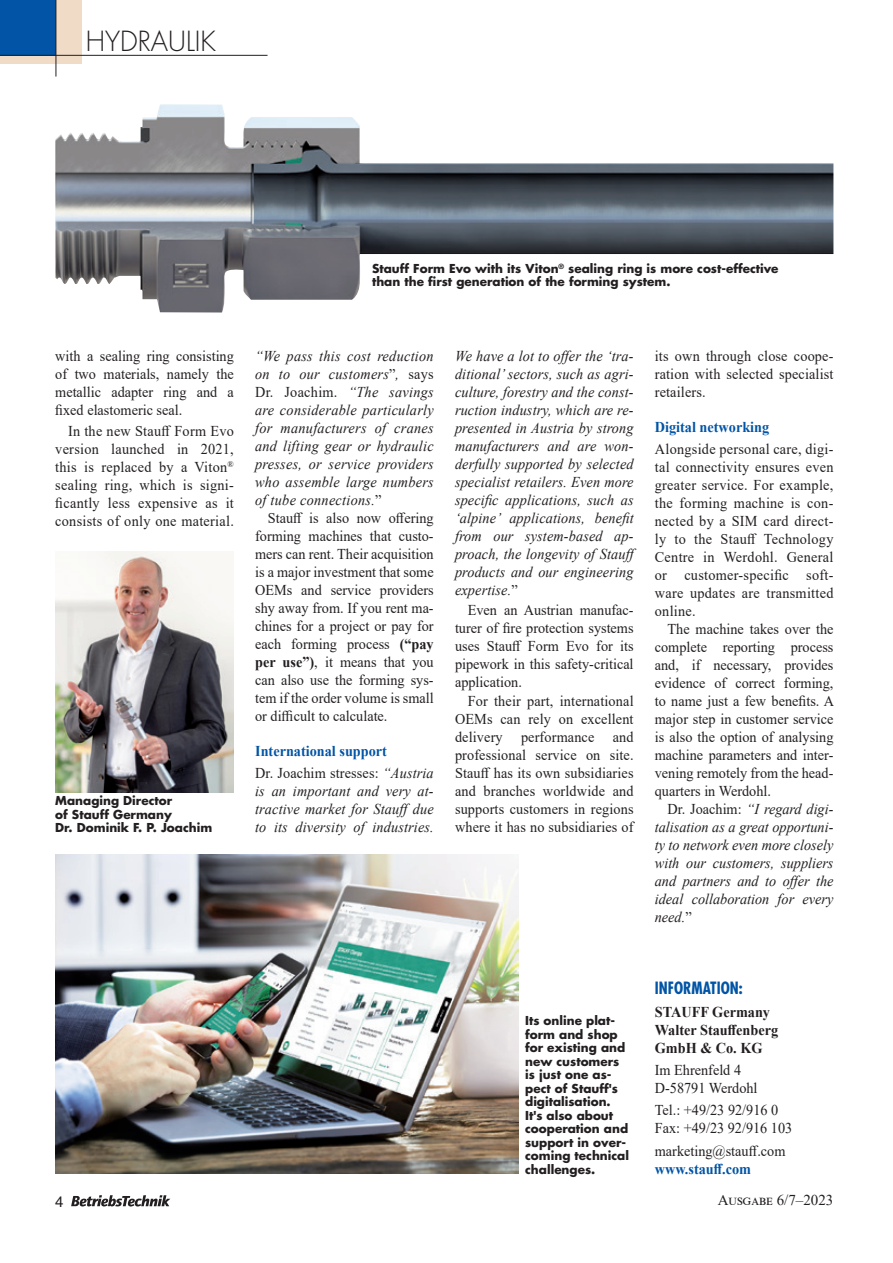
<style>
.page{position:relative;width:893px;height:1263px;background:#fff}
.page>*{position:absolute;margin:0;border:0;box-sizing:border-box;transform-origin:0 0}
.Kopfleiste{font:300 27px "Futura LT";color:#231f20}
.www{font:700 condensed 16.5px "Futura";color:#0154a6;scale:.95 1}
.Fließtext{font:15px/18px "Times New Roman";color:#231f20;text-align:justify;scale:.95 1}
.Fließtext_1__Absatz{font:italic 15px/18px "Times New Roman";letter-spacing:.01em;color:#231f20;text-align:justify;scale:.95 1}
.Fließtext_1__Absatz-2{font:15px/18px "Times New Roman";color:#231f20;text-align:justify;scale:.95 1}
.Fließtext-2{font:italic 15px/18px "Times New Roman";color:#231f20;text-align:justify;scale:.95 1}
.Fließtext_1__Absatz-3{font:700 15px/18px "Times New Roman";color:#231f20;scale:.95 1}
.Zwischentitel{font:700 15px "Times New Roman";color:#0154a6;scale:.95 1}
.Fließtext-3{font:15px "Times New Roman";color:#231f20}
.Fließtext_1__Absatz-4{font:700 15px "Times New Roman";color:#0154a6;scale:.95 1}
.t1{font:15px "Helvetica";color:#231f20}
.Bildtext{font:700 12px/13.5px "Futura";color:#231f20}
.s1{font-style:normal}
.s2{font-weight:700}
</style>
<div class="page">
<svg style="left:71px;top:1195px;width:99px;height:11px"></svg>
<img style="left:55px;top:104px;width:778px;height:208px">
<img style="left:55px;top:552px;width:179px;height:240px">
<img style="left:56px;top:854px;width:462px;height:320px">
<div style="left:0;top:0;width:81px;height:64px;background:#f0dbc7"></div>
<div style="left:0;top:0;width:56px;height:55px;background:#0154a6"></div>
<hr style="left:0;top:55px;width:268px;height:1px;background:#231f20">
<hr style="left:56px;top:0;width:1px;height:77px;background:#231f20">
<p class="Kopfleiste" style="left:86px;top:25px;width:132px">HYDRAULIK</p>
<p class="Bildtext" style="left:372px;top:261px;width:408px">Stauff Form Evo with its Viton<sup>®</sup> sealing ring is more cost-effective than the first generation of the forming system.</p>
<p class="Fließtext_1__Absatz-2" style="left:55px;top:347px;width:189px">with a sealing ring consisting of two materials, namely the metallic adapter ring and a fixed elastomeric seal.</p>
<p class="Fließtext" style="left:55px;top:422px;width:190px;text-indent:13px">In the new Stauff Form Evo version launched in 2021, this is replaced by a Viton<sup>® </sup>sealing ring, which is signi&shy;ficantly less expensive as it consists of only one material.</p>
<p class="Bildtext" style="left:55px;top:794px;width:158px">Managing Director<br>of Stauff Germany<br>Dr. Dominik F. P. Joachim</p>
<p class="Fließtext-2" style="left:255px;top:347px;width:190px">“We pass this cost reduction on to our customers<span class="s1">”</span>, <span class="s1">says Dr. Joachim.</span> “The savings are considerable particularly for manufacturers of cranes and lifting gear or hydraulic presses, or service providers who assemble large numbers of tube connections.<span class="s1">”</span></p>
<p class="Fließtext" style="left:255px;top:509px;width:190px;text-indent:13px">Stauff is also now offering forming machines that custo&shy;mers can rent. Their acquisition is a major investment that some OEMs and service providers shy away from. If you rent ma&shy;chines for a project or pay for each forming process <span class="s2">(“pay per use”)</span>, it means that you can also use the forming sys&shy;tem if the order volume is small or difficult to calculate.</p>
<p class="Zwischentitel" style="left:255px;top:740px;width:140px">International support</p>
<p class="Fließtext_1__Absatz" style="left:255px;top:764px;width:190px"><span class="s1">Dr. Joachim stresses:</span> “Austria is an important and very at&shy;tractive market for Stauffdue to its diversity of industries.</p>
<p class="Fließtext_1__Absatz" style="left:455px;top:347px;width:195px;text-align:left">We have a lot to offer the ‘tra&shy;ditional’ sectors, such as agri&shy;culture, forestry and the const&shy;ruction industry, which are re&shy;presented in Austria by strong manufacturers and are won&shy;derfully supported by selected specialist retailers. Even more specific applications, such as ‘alpine’ applications, benefit from our system-based ap&shy;proach, the longevity of Stauff products and our engineering expertise.<span class="s1">”</span></p>
<p class="Fließtext" style="left:455px;top:600px;width:190px;text-indent:13px">Even an Austrian manufac&shy;turer of fire protection systems uses Stauff Form Evo for its pipework in this safety-critical application.</p>
<p class="Fließtext" style="left:455px;top:692px;width:190px;text-indent:13px">For their part, international OEMs can rely on excellent delivery performance and professional service on site.<br>Stauff has its own subsidiaries and branches worldwide and supports customers in regions where it has no subsidiaries of</p>
<p class="Fließtext" style="left:655px;top:347px;width:190px">its own through close coope&shy;ration with selected specialist retailers.</p>
<p class="Zwischentitel" style="left:655px;top:416px;width:122px">Digital networking</p>
<p class="Fließtext_1__Absatz-2" style="left:655px;top:439px;width:190px">Alongside personal care, digi&shy;tal connectivity ensures even greater service. For example, the forming machine is con&shy;nected by a SIM card direct&shy;ly to the Stauff Technology Centre in Werdohl. General or customer-specific soft&shy;ware updates are transmitted online.</p>
<p class="Fließtext" style="left:655px;top:619px;width:190px;text-indent:13px">The machine takes over the complete reporting process and, if necessary, provides evidence of correct forming, to name just a few benefits. A major step in customer service is also the option of analysing machine parameters and inter&shy;vening remotely from the head&shy;quarters in Werdohl.</p>
<p class="Fließtext-2" style="left:655px;top:799px;width:190px;text-indent:13px"><span class="s1">Dr. Joachim:</span> “I regard digi&shy;talisation as a great opportuni&shy;ty to network even more closely with our customers, suppliers and partners and to offer the ideal collaboration for every need.<span class="s1">”</span></p>
<p class="Bildtext" style="left:525px;top:1013px;width:105px">Its online plat&shy;form and shop for existing and new customers is just one as&shy;pect of Stauff's digitalisation.<br>It's also about cooperation and support in over&shy;coming technical challenges.</p>
<p class="www" style="left:655px;top:978px;width:94px">INFORMATION:</p>
<p class="Fließtext_1__Absatz-3" style="left:655px;top:1002px;width:123px">STAUFF Germany</p>
<p class="Fließtext_1__Absatz-3" style="left:655px;top:1020px;width:131px">Walter Stauffenberg<br>GmbH &amp; Co. KG</p>
<p class="Fließtext_1__Absatz-2" style="left:655px;top:1061px;width:92px">Im Ehrenfeld 4</p>
<p class="Fließtext_1__Absatz-2" style="left:655px;top:1079px;width:110px">D-58791 Werdohl</p>
<p class="Fließtext_1__Absatz-2" style="left:655px;top:1101px;width:131px">Tel.: +49/23 92/916 0</p>
<p class="Fließtext_1__Absatz-2" style="left:655px;top:1119px;width:146px">Fax: +49/23 92/916 103</p>
<p class="Fließtext_1__Absatz-2" style="left:655px;top:1141px;width:139px">marketing@stauff.com</p>
<p class="Fließtext_1__Absatz-4" style="left:655px;top:1158px;width:103px">www.stauff.com</p>
<p class="t1" style="left:55px;top:1192px;width:10px">4</p>
<p class="Fließtext-3" style="left:718px;top:1190px;width:117px">Ausgabe 6/7–2023</p>
</div>
